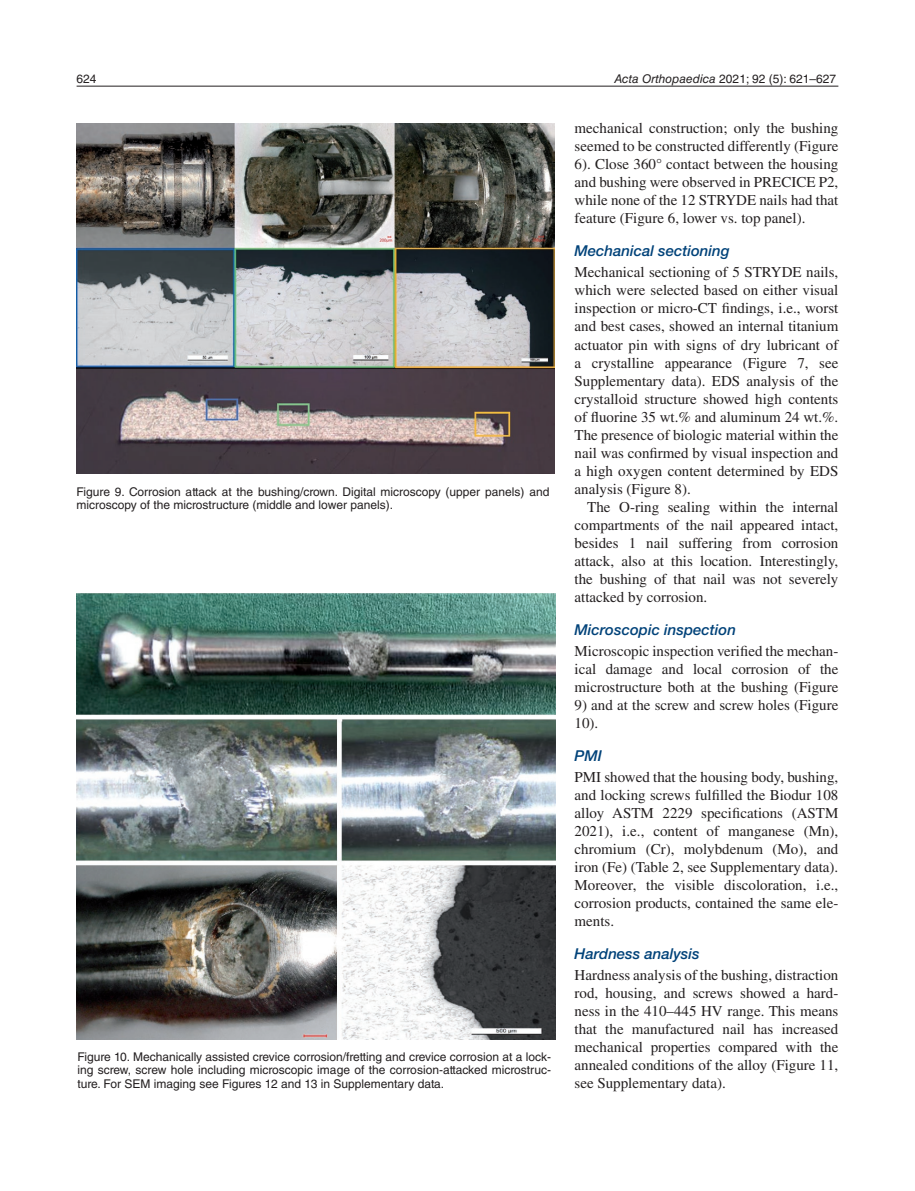
<style>
.page{position:relative;width:915px;height:1191px;background:#fff}
.page>*{position:absolute;margin:0;border:0;box-sizing:border-box;transform-origin:0 0}
.t1{font:15px/18px "Times LT Std";color:#231f20;text-align:justify}
.t2{font:italic 500 15px "Helvetica Neue LTW1 G";color:#004279}
.t3{font:12px/13.5px "Helvetica LT Std";color:#231f20}
.s1{font-style:italic}
</style>
<div class="page">
<hr style="left:77px;top:86px;width:761px;height:1px;background:#231f20">
<img style="left:77px;top:123px;width:477px;height:350px">
<img style="left:77px;top:593px;width:478px;height:446px">
<p class="t3" style="left:77px;top:72px;width:22px">624</p>
<p class="t3" style="left:614px;top:72px;width:223px"><span class="s1">Acta Orthopaedica</span> 2021; 92 (5): 621–627</p>
<p class="t1" style="left:574px;top:119px;width:265px">mechanical construction; only the bushing seemed to be constructed differently (Figure 6). Close 360° contact between the housing and bushing were observed in PRECICE P2, while none of the 12 STRYDE nails had that feature (Figure 6, lower vs. top panel).</p>
<p class="t2" style="left:574px;top:242px;width:157px">Mechanical sectioning</p>
<p class="t1" style="left:574px;top:263px;width:265px">Mechanical sectioning of 5 STRYDE nails, which were selected based on either visual inspection or micro-CT findings, i.e., worst and best cases, showed an internal titanium actuator pin with signs of dry lubricant of a crystalline appearance (Figure 7, see Supplementary data). EDS analysis of the crystalloid structure showed high contents of fluorine 35 wt.% and aluminum 24 wt.%.<br>The presence of biologic material within the nail was confirmed by visual inspection and a high oxygen content determined by EDS analysis (Figure 8).</p>
<p class="t1" style="left:574px;top:497px;width:265px;text-indent:13px">The O-ring sealing within the internal compartments of the nail appeared intact, besides 1 nail suffering from corrosion attack, also at this location. Interestingly, the bushing of that nail was not severely attacked by corrosion.</p>
<p class="t2" style="left:574px;top:620px;width:163px">Microscopic inspection</p>
<p class="t1" style="left:574px;top:641px;width:265px">Microscopic inspection verified the mechan&shy;ical damage and local corrosion of the microstructure both at the bushing (Figure</p>
<p class="t1" style="left:574px;top:695px;width:265px">9) and at the screw and screw holes (Figure<br>10).</p>
<p class="t2" style="left:574px;top:746px;width:29px">PMI</p>
<p class="t1" style="left:574px;top:767px;width:265px">PMI showed that the housing body, bushing, and locking screws fulfilled the Biodur 108 alloy ASTM 2229 specifications (ASTM 2021), i.e., content of manganese (Mn), chromium (Cr), molybdenum (Mo), and iron (Fe) (Table 2, see Supplementary data).<br>Moreover, the visible discoloration, i.e., corrosion products, contained the same ele&shy;ments.</p>
<p class="t2" style="left:574px;top:944px;width:126px">Hardness analysis</p>
<p class="t1" style="left:574px;top:965px;width:265px">Hardness analysis of the bushing, distraction rod, housing, and screws showed a hard&shy;ness in the 410–445 HV range. This means that the manufactured nail has increased mechanical properties compared with the annealed conditions of the alloy (Figure 11, see Supplementary data).</p>
<p class="t3" style="left:77px;top:484px;width:474px">Figure 9. Corrosion attack at the bushing/crown. Digital microscopy (upper panels) and microscopy of the microstructure (middle and lower panels).</p>
<p class="t3" style="left:77px;top:1049px;width:475px;text-align:justify">Figure 10. Mechanically assisted crevice corrosion/fretting and crevice corrosion at a lock&shy;ing screw, screw hole including microscopic image of the corrosion-attacked microstruc&shy;ture. For SEM imaging see Figures 12 and 13 in Supplementary data.</p>
</div>
